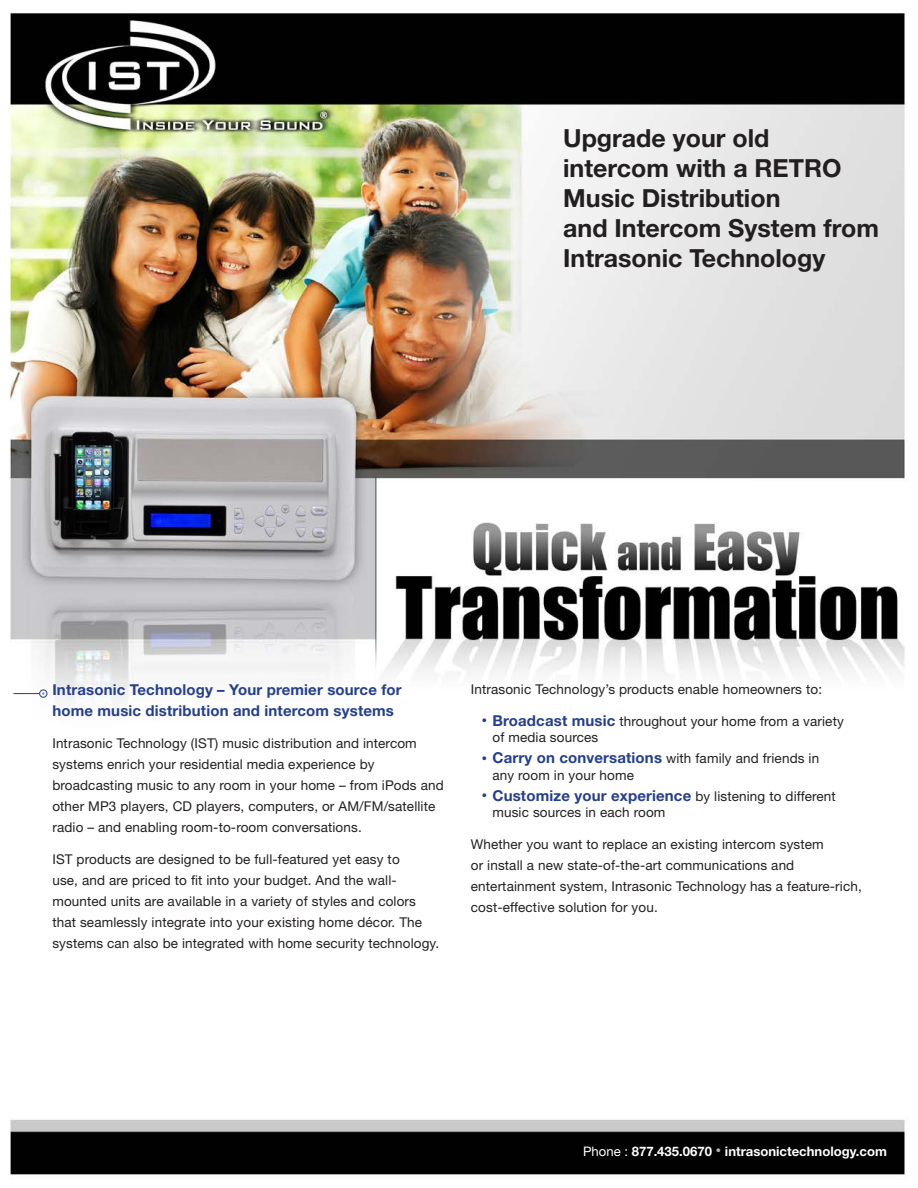
<style>
.page{position:relative;width:918px;height:1188px;background:#fff}
.page>*{position:absolute;margin:0;border:0;box-sizing:border-box;transform-origin:0 0}
.t1{font:700 24.9px/30px "Helvetica Neue";color:#231f20}
.t2{font:700 15px/21px "Helvetica Neue";letter-spacing:.01em;color:#253f8e}
.t3{font:13.5px/21px "Helvetica Neue";letter-spacing:.01em;color:#231f20}
.t4{font:700 13.2px "Helvetica Neue";color:#fff}
.s1{font-size:10.5px;color:#253f8e}
.s2{font-weight:700;font-size:15px;color:#253f8e}
.s3{font-weight:400;font-size:10.5px}
.s4{font-weight:400;font-size:13.5px;color:#231f20}
.s5{font-weight:400}
.s6{font-weight:400;font-size:10.5px;color:#b2b3b7}
</style>
<div class="page">
<img style="left:9px;top:10px;width:896px;height:1166px">
<div style="left:39px;top:690px;width:8px;height:8px;border:1px solid #253f8e;border-radius:50%"></div>
<svg style="left:14px;top:692px;width:31px;height:3px"></svg>
<p class="t1" style="left:563px;top:123px;width:280px">Upgrade your old intercom with a RETRO<br>Music Distribution</p>
<p class="t1" style="left:563px;top:213px;width:317px">and Intercom System from<br>Intrasonic Technology</p>
<p class="t2" style="left:52px;top:679px;width:351px">Intrasonic Technology – Your premier source for home music distribution and intercom systems</p>
<p class="t3" style="left:52px;top:732px;width:393px">Intrasonic Technology (IST) music distribution and intercom systems enrich your residential media experience by broadcasting music to any room in your home – from iPods and other MP3 players, CD players, computers, or AM/FM/satellite radio – and enabling room-to-room conversations.</p>
<p class="t3" style="left:52px;top:848px;width:388px">IST products are designed to be full-featured yet easy to<br>use, and are priced to fit into your budget. And the wall&shy;mounted units are available in a variety of styles and colors that seamlessly integrate into your existing home décor. The systems can also be integrated with home security technology.</p>
<p class="t3" style="left:471px;top:679px;width:353px">Intrasonic Technology’s products enable homeowners to:</p>
<p class="t3" style="left:482px;top:710px;width:364px"><span class="s1">•</span> <span class="s2">Broadcast music</span> throughout your home from a variety</p>
<p class="t3" style="left:492px;top:727px;width:107px">of media sources</p>
<p class="t3" style="left:482px;top:748px;width:339px"><span class="s1">•</span> <span class="s2">Carry on conversations</span> with family and friends in</p>
<p class="t3" style="left:492px;top:764px;width:143px">any room in your home</p>
<p class="t2" style="left:482px;top:785px;width:356px"><span class="s3">•</span> Customize your experience <span class="s4">by listening to different</span></p>
<p class="t3" style="left:492px;top:802px;width:174px">music sources in each room</p>
<p class="t3" style="left:471px;top:833px;width:392px">Whether you want to replace an existing intercom system<br>or install a new state-of-the-art communications and entertainment system, Intrasonic Technology has a feature-rich, cost-effective solution for you.</p>
<p class="t4" style="left:583px;top:1143px;width:305px"><span class="s5">Phone :</span> 877.435.0670 <span class="s6">•</span> intrasonictechnology.com</p>
</div>
